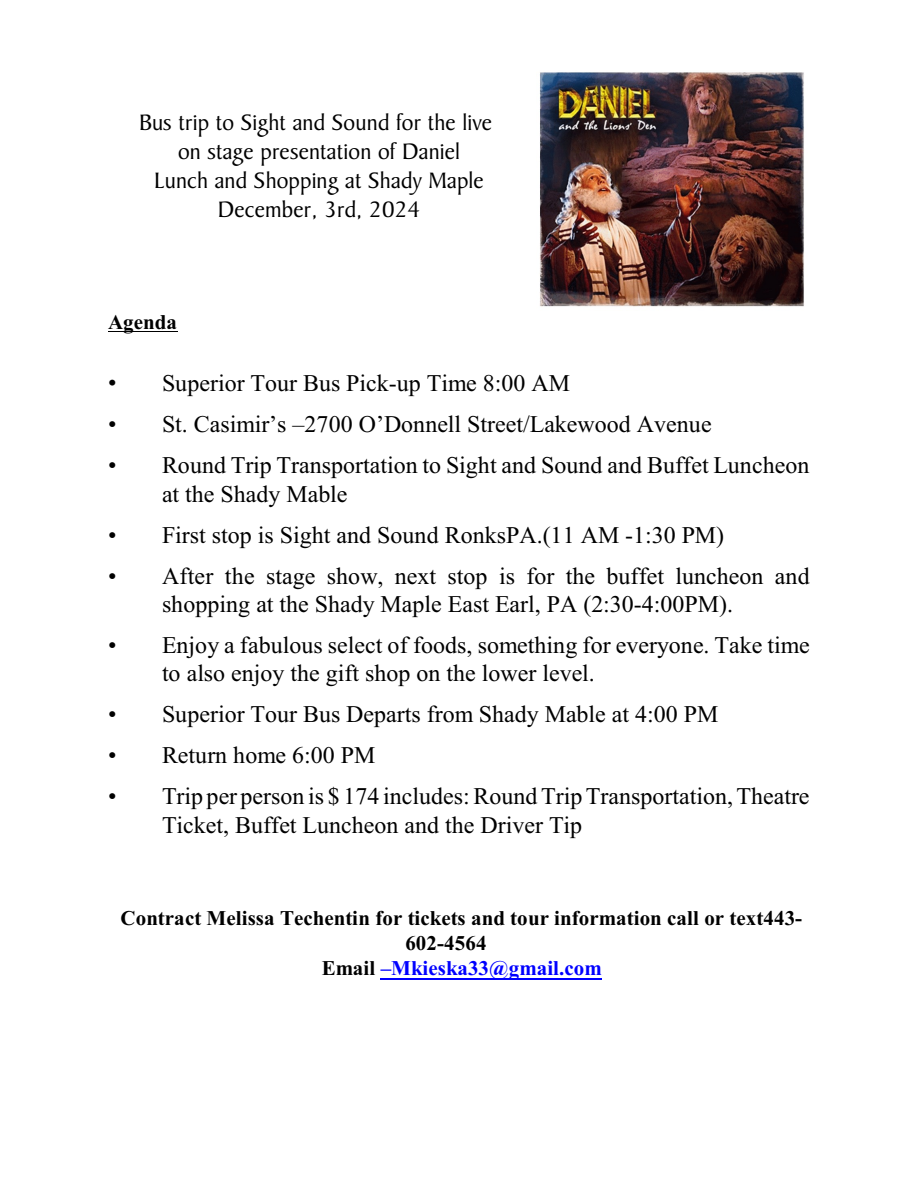
<style>
.page{position:relative;width:918px;height:1188px;background:#fff}
.page>*{position:absolute;margin:0;border:0;box-sizing:border-box;transform-origin:0 0}
.t1{font:24px/28.2px "Times New Roman";color:#000}
.t2{font:24px/29px "Baker Signet BT";letter-spacing:.01em;color:#000;text-align:center}
.t3{font:700 21px "Times New Roman";color:#000}
.t4{font:700 21px "Times New Roman";letter-spacing:.005em;color:#00f}
.s1{font-family:"Arial"}
.s2{color:#000}
</style>
<div class="page">
<img style="left:540px;top:72px;width:264px;height:235px">
<hr style="left:108px;top:331px;width:69px;height:1px;background:#000">
<hr style="left:381px;top:978px;width:221px;height:1px;background:#00f">
<p class="t2" style="left:139px;top:109px;width:355px">Bus trip to Sight and Sound for the live on stage presentation of Daniel<br>Lunch and Shopping at Shady Maple<br>December, 3rd, 2024</p>
<p class="t3" style="left:108px;top:315px;width:70px">Agenda</p>
<p class="t1" style="left:108px;top:371px;width:464px"><span class="s1">•</span> Superior Tour Bus Pick-up Time 8:00 AM</p>
<p class="t1" style="left:108px;top:413px;width:605px">• St. Casimir’s –2700 O’Donnell Street/Lakewood Avenue</p>
<p class="t1" style="left:162px;top:454px;width:649px;text-indent:-54px">• Round Trip Transportation to Sight and Sound and Buffet Luncheon at the Shady Mable</p>
<p class="t1" style="left:108px;top:523px;width:618px">• First stop is Sight and Sound RonksPA.(11 AM -1:30 PM)</p>
<p class="t1" style="left:162px;top:564px;width:649px;text-indent:-54px">• After the stage show, next stop is for the buffet luncheon and shopping at the Shady Maple East Earl, PA (2:30-4:00PM).</p>
<p class="t1" style="left:162px;top:633px;width:649px;text-indent:-54px">• Enjoy a fabulous select of foods, something for everyone. Take time to also enjoy the gift shop on the lower level.</p>
<p class="t1" style="left:108px;top:703px;width:612px">• Superior Tour Bus Departs from Shady Mable at 4:00 PM</p>
<p class="t1" style="left:108px;top:744px;width:269px">• Return home 6:00 PM</p>
<p class="t1" style="left:162px;top:785px;width:649px;text-indent:-54px">• Trip per person is $ 174 includes: RoundTripTransportation,Theatre<br>Ticket, Buffet Luncheon and the Driver Tip</p>
<p class="t3" style="left:121px;top:911px;width:683px">Contract Melissa Techentin for tickets and tour information call or text443-</p>
<p class="t3" style="left:405px;top:936px;width:83px">602-4564</p>
<p class="t4" style="left:322px;top:961px;width:282px"><span class="s2">Email</span> –Mkieska33@gmail.com</p>
</div>
